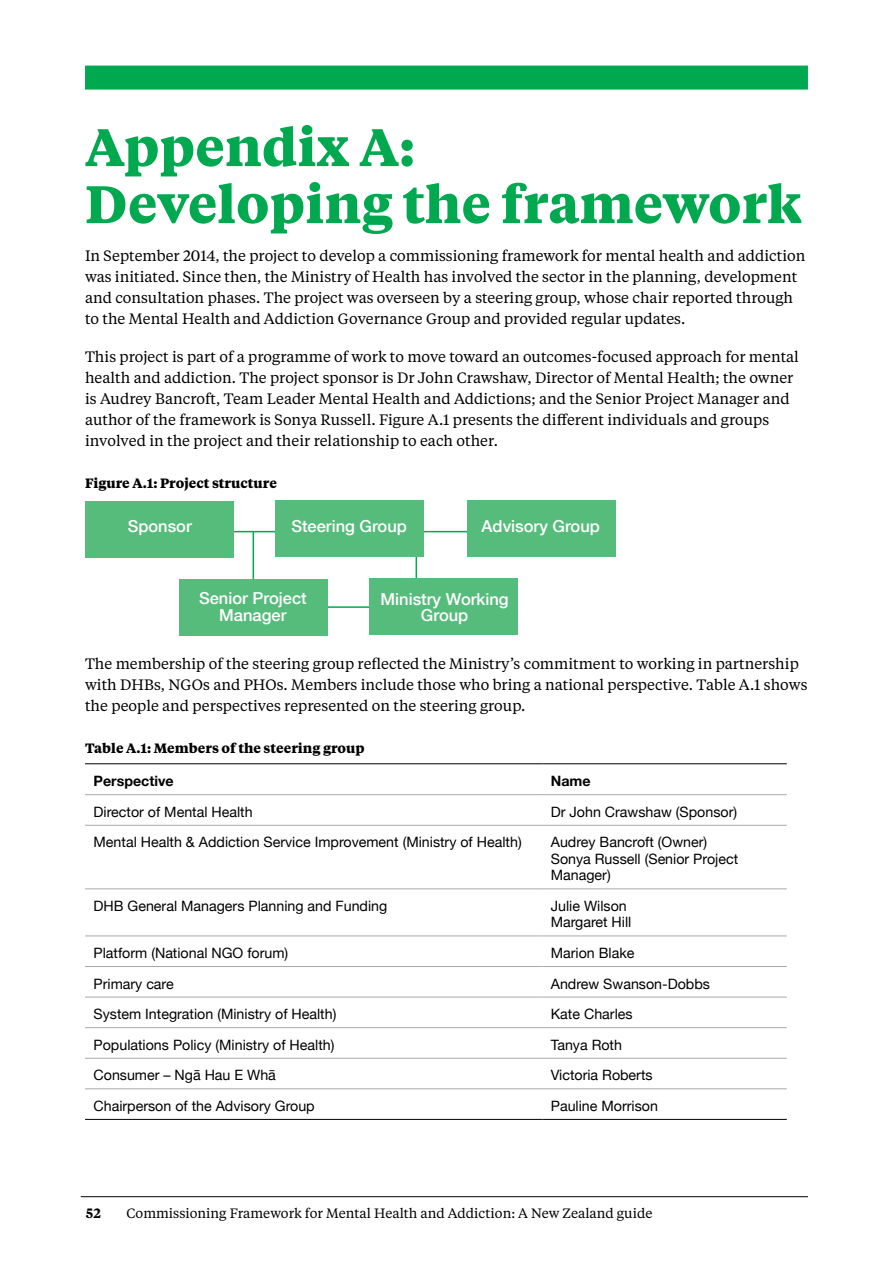
<style>
.page{position:relative;width:893px;height:1263px;background:#fff}
.page>*{position:absolute;margin:0;border:0;box-sizing:border-box;transform-origin:0 0}
.Section_Heading{font:700 52.5px/57px "Tiempos Text";color:#00a94f}
.Diagram_Txt{font:500 16.5px/16.5px "Helvetica Neue";color:#fff;text-align:center}
.Body_text{font:15px/21px "Tiempos Text";color:#000}
.Table_text{font:14.25px/16.5px "Helvetica Neue";color:#000}
.Table_text-2{font:700 14.25px "Helvetica Neue";color:#000}
.t1{font:13.5px "Tiempos Text";color:#000}
.Table_head{font:700 13.5px "Tiempos Text";color:#000}
.Figure_head{font:700 13.5px "Tiempos Text";color:#000}
.t2{font:600 13.5px "Tiempos Text";color:#000}
</style>
<div class="page">
<hr style="left:81px;top:1196px;width:727px;height:1px;background:#000">
<div style="left:85px;top:66px;width:723px;height:24px;background:#00a94f"></div>
<hr style="left:416px;top:543px;width:1px;height:80px;background:#00a94f">
<hr style="left:253px;top:532px;width:1px;height:80px;background:#00a94f">
<hr style="left:308px;top:606px;width:81px;height:2px;background:#00a94f">
<hr style="left:204px;top:531px;width:275px;height:1px;background:#00a94f">
<div style="left:85px;top:501px;width:149px;height:57px;background:#56bc7b"></div>
<div style="left:275px;top:500px;width:148px;height:57px;background:#56bc7b"></div>
<div style="left:467px;top:500px;width:149px;height:57px;background:#56bc7b"></div>
<div style="left:179px;top:579px;width:149px;height:57px;background:#56bc7b"></div>
<div style="left:369px;top:578px;width:149px;height:57px;background:#56bc7b"></div>
<hr style="left:85px;top:825px;width:457px;height:1px;background:#a7a9ac">
<hr style="left:542px;top:825px;width:245px;height:1px;background:#a7a9ac">
<hr style="left:85px;top:888px;width:457px;height:1px;background:#a7a9ac">
<hr style="left:542px;top:888px;width:245px;height:1px;background:#a7a9ac">
<hr style="left:85px;top:935px;width:457px;height:1px;background:#a7a9ac">
<hr style="left:542px;top:935px;width:245px;height:1px;background:#a7a9ac">
<hr style="left:85px;top:966px;width:457px;height:1px;background:#a7a9ac">
<hr style="left:542px;top:966px;width:245px;height:1px;background:#a7a9ac">
<hr style="left:85px;top:997px;width:457px;height:1px;background:#a7a9ac">
<hr style="left:542px;top:997px;width:245px;height:1px;background:#a7a9ac">
<hr style="left:85px;top:1027px;width:457px;height:1px;background:#a7a9ac">
<hr style="left:542px;top:1027px;width:245px;height:1px;background:#a7a9ac">
<hr style="left:85px;top:1058px;width:457px;height:1px;background:#a7a9ac">
<hr style="left:542px;top:1058px;width:245px;height:1px;background:#a7a9ac">
<hr style="left:85px;top:1088px;width:457px;height:1px;background:#a7a9ac">
<hr style="left:542px;top:1088px;width:245px;height:1px;background:#a7a9ac">
<hr style="left:85px;top:1119px;width:457px;height:1px;background:#000">
<hr style="left:542px;top:1119px;width:245px;height:1px;background:#000">
<hr style="left:85px;top:763px;width:457px;height:1px;background:#000">
<hr style="left:542px;top:763px;width:245px;height:1px;background:#000">
<hr style="left:85px;top:794px;width:457px;height:1px;background:#a7a9ac">
<hr style="left:542px;top:794px;width:245px;height:1px;background:#a7a9ac">
<p class="Section_Heading" style="left:85px;top:116px;width:718px">Appendix A:<br>Developing the framework</p>
<p class="Body_text" style="left:85px;top:245px;width:722px">In September 2014, the project to develop a commissioning framework for mental health and addiction was initiated. Since then, the Ministry of Health has involved the sector in the planning, development and consultation phases. The project was overseen by a steering group, whose chair reported through to the Mental Health and Addiction Governance Group and provided regular updates.</p>
<p class="Body_text" style="left:85px;top:346px;width:715px">This project is part of a programme of work to move toward an outcomes-focused approach for mental health and addiction. The project sponsor is Dr John Crawshaw, Director of Mental Health; the owner is Audrey Bancroft, Team Leader Mental Health and Addictions; and the Senior Project Manager and author of the framework is Sonya Russell. Figure A.1 presents the different individuals and groups involved in the project and their relationship to each other.</p>
<p class="Figure_head" style="left:85px;top:474px;width:193px">Figure A.1: Project structure</p>
<p class="Diagram_Txt" style="left:128px;top:517px;width:66px">Sponsor</p>
<p class="Diagram_Txt" style="left:291px;top:517px;width:117px">Steering Group</p>
<p class="Diagram_Txt" style="left:482px;top:517px;width:120px">Advisory Group</p>
<p class="Diagram_Txt" style="left:199px;top:589px;width:109px">Senior Project<br>Manager</p>
<p class="Diagram_Txt" style="left:381px;top:590px;width:130px">Ministry Working<br>Group</p>
<p class="Body_text" style="left:85px;top:653px;width:724px">The membership of the steering group reflected the Ministry’s commitment to working in partnership with DHBs, NGOs and PHOs. Members include those who bring a national perspective. Table A.1 shows the people and perspectives represented on the steering group.</p>
<p class="Table_head" style="left:85px;top:739px;width:281px">Table A.1: Members of the steering group</p>
<p class="Table_text-2" style="left:94px;top:768px;width:82px">Perspective</p>
<p class="Table_text-2" style="left:551px;top:768px;width:41px">Name</p>
<p class="Table_text" style="left:94px;top:802px;width:161px">Director of Mental Health</p>
<p class="Table_text" style="left:551px;top:802px;width:188px">Dr John Crawshaw (Sponsor)</p>
<p class="Table_text" style="left:94px;top:833px;width:430px">Mental Health &amp; Addiction Service Improvement (Ministry of Health)</p>
<p class="Table_text" style="left:551px;top:833px;width:189px">Audrey Bancroft (Owner)<br>Sonya Russell (Senior Project<br>Manager)</p>
<p class="Table_text" style="left:94px;top:896px;width:295px">DHB General Managers Planning and Funding</p>
<p class="Table_text" style="left:551px;top:896px;width:82px">Julie Wilson<br>Margaret Hill</p>
<p class="Table_text" style="left:94px;top:944px;width:196px">Platform (National NGO forum)</p>
<p class="Table_text" style="left:551px;top:944px;width:85px">Marion Blake</p>
<p class="Table_text" style="left:94px;top:974px;width:82px">Primary care</p>
<p class="Table_text" style="left:551px;top:974px;width:161px">Andrew Swanson-Dobbs</p>
<p class="Table_text" style="left:94px;top:1005px;width:244px">System Integration (Ministry of Health)</p>
<p class="Table_text" style="left:551px;top:1005px;width:83px">Kate Charles</p>
<p class="Table_text" style="left:94px;top:1035px;width:242px">Populations Policy (Ministry of Health)</p>
<p class="Table_text" style="left:551px;top:1035px;width:73px">Tanya Roth</p>
<p class="Table_text" style="left:94px;top:1066px;width:184px">Consumer – Ngā Hau E Whā</p>
<p class="Table_text" style="left:551px;top:1066px;width:103px">Victoria Roberts</p>
<p class="Table_text" style="left:94px;top:1096px;width:223px">Chairperson of the Advisory Group</p>
<p class="Table_text" style="left:551px;top:1096px;width:109px">Pauline Morrison</p>
<p class="t2" style="left:86px;top:1204px;width:17px">52</p>
<p class="t1" style="left:126px;top:1204px;width:528px">Commissioning Framework for Mental Health and Addiction: A New Zealand guide</p>
</div>
